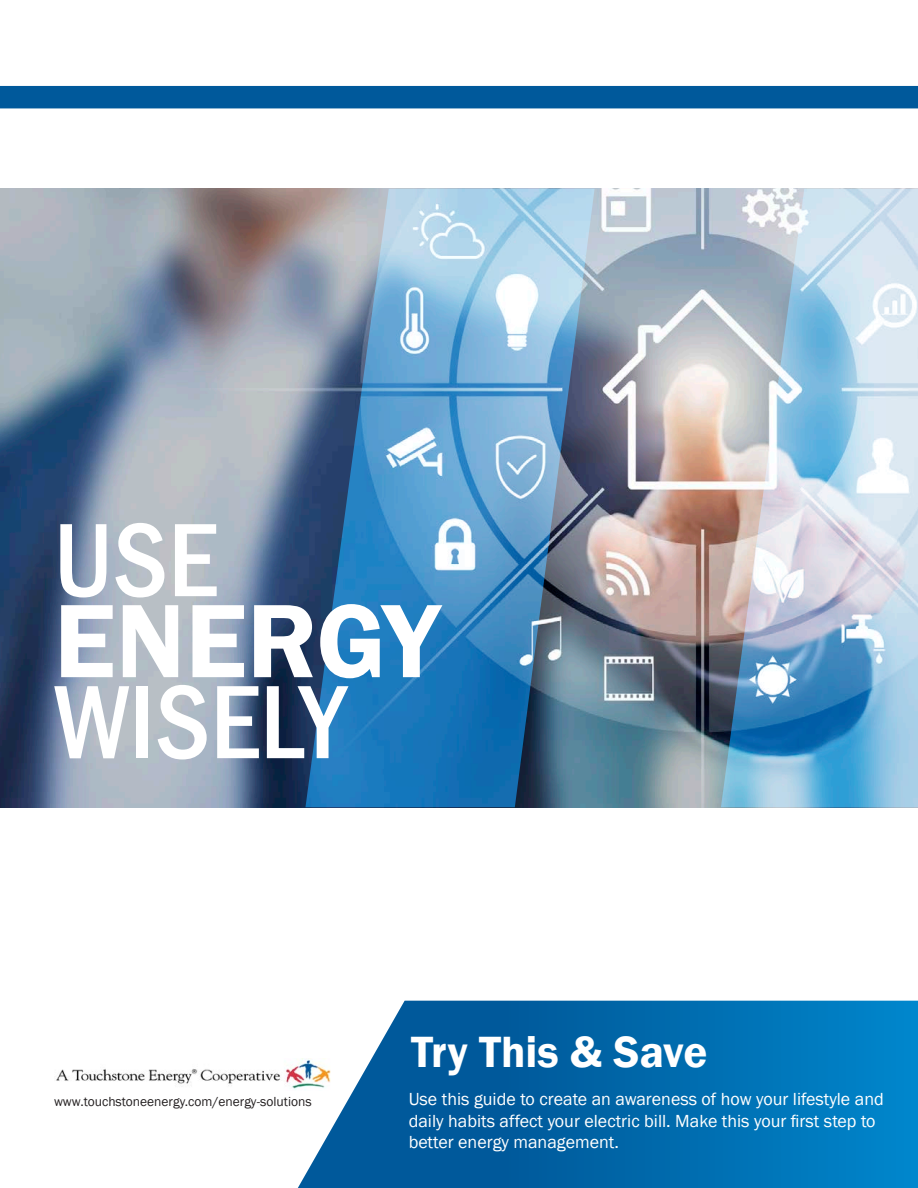
<style>
.page{position:relative;width:918px;height:1188px;background:#fff}
.page>*{position:absolute;margin:0;border:0;box-sizing:border-box;transform-origin:0 0}
.t1{font:500 condensed 108px "Franklin Gothic";color:#fff}
.t2{font:600 108px "Franklin Gothic";color:#fff}
.heading{font:600 45px "Franklin Gothic";color:#fff}
.t3{font:18px/21.6px "Franklin Gothic";color:#fff}
.t4{font:13.5px "Franklin Gothic";color:#231f20}
</style>
<div class="page">
<img style="left:56px;top:1065px;width:242px;height:25px">
<img style="left:0;top:189px;width:721px;height:618px">
<svg style="left:298px;top:1001px;width:620px;height:187px;background:#1676b3"></svg>
<svg style="left:305px;top:189px;width:290px;height:618px;background:#5e93bb"></svg>
<svg style="left:721px;top:189px;width:197px;height:618px;background:#aac6da"></svg>
<div style="left:0;top:86px;width:918px;height:22px;background:#00599b"></div>
<p class="t1" style="left:54px;top:489px;width:165px">USE</p>
<p class="t2" style="left:54px;top:575px;width:387px">ENERGY</p>
<p class="t1" style="left:54px;top:651px;width:293px">WISELY</p>
<p class="t4" style="left:54px;top:1093px;width:259px">www.touchstoneenergy.com/energy-solutions</p>
<p class="heading" style="left:411px;top:1024px;width:298px">Try This &amp; Save</p>
<p class="t3" style="left:409px;top:1089px;width:477px">Use this guide to create an awareness of how your lifestyle and daily habits affect your electric bill. Make this your first step to better energy management.</p>
</div>
